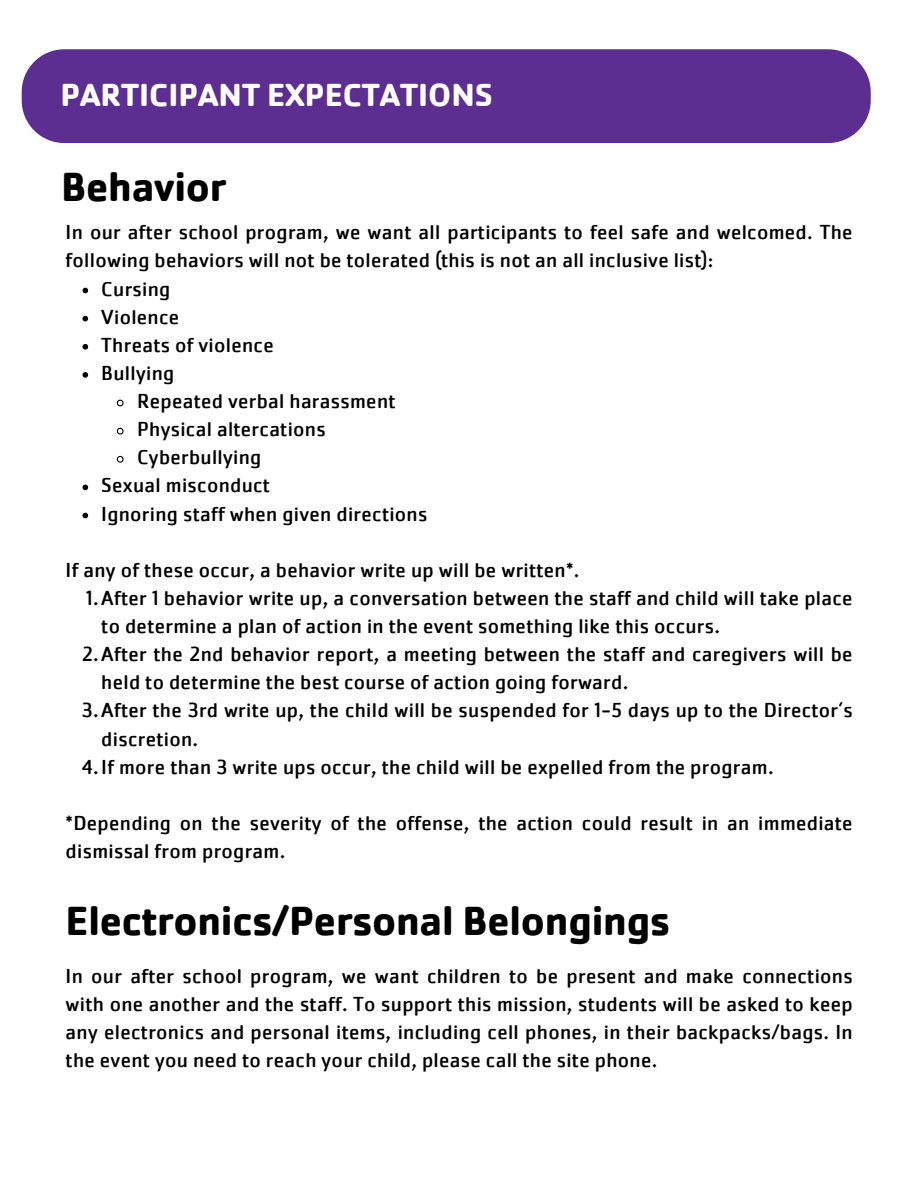
<style>
.page{position:relative;width:918px;height:1188px;background:#fff}
.page>*{position:absolute;margin:0;border:0;box-sizing:border-box;transform-origin:0 0}
.t1{font:700 42px "Cachet W05";letter-spacing:-.005em;color:#000}
.t2{font:700 33px "Cachet W05";color:#fff}
.t3{font:21px/28.2px "Cachet W05";letter-spacing:.015em;color:#000}
</style>
<div class="page">
<div style="left:22px;top:49px;width:849px;height:94px;background:#5c2e91"></div>
<svg style="left:83px;top:288px;width:5px;height:5px"></svg>
<svg style="left:83px;top:316px;width:5px;height:5px"></svg>
<svg style="left:83px;top:344px;width:5px;height:6px"></svg>
<svg style="left:83px;top:372px;width:5px;height:6px"></svg>
<svg style="left:116px;top:399px;width:8px;height:8px"></svg>
<svg style="left:116px;top:427px;width:8px;height:8px"></svg>
<svg style="left:116px;top:455px;width:8px;height:8px"></svg>
<svg style="left:83px;top:485px;width:5px;height:5px"></svg>
<svg style="left:83px;top:513px;width:5px;height:5px"></svg>
<h3 class="t2" style="left:61px;top:74px;width:434px">PARTICIPANT EXPECTATIONS</h3>
<p class="t1" style="left:61px;top:160px;width:167px">Behavior</p>
<h2 class="t3" style="left:66px;top:218px;width:789px">In our after school program, we want all participants to feel safe and welcomed. The following behaviors will not be tolerated (this is not an all inclusive list):</h2>
<h1 class="t3" style="left:101px;top:275px;width:71px">Cursing</h1>
<h3 class="t3" style="left:101px;top:303px;width:79px">Violence</h3>
<p class="t3" style="left:101px;top:331px;width:174px">Threats of violence</p>
<p class="t3" style="left:101px;top:359px;width:75px">Bullying</p>
<p class="t3" style="left:137px;top:387px;width:260px">Repeated verbal harassment</p>
<p class="t3" style="left:137px;top:415px;width:190px">Physical altercations</p>
<p class="t3" style="left:137px;top:443px;width:126px">Cyberbullying</p>
<p class="t3" style="left:101px;top:472px;width:170px">Sexual misconduct</p>
<p class="t3" style="left:101px;top:500px;width:328px">Ignoring staff when given directions</p>
<p class="t3" style="left:66px;top:556px;width:515px">If any of these occur, a behavior write up will be written*.</p>
<p class="t3" style="left:101px;top:584px;width:753px;text-indent:-15px">1.After 1 behavior write up, a conversation between the staff and child will take place to determine a plan of action in the event something like this occurs.</p>
<h3 class="t3" style="left:101px;top:640px;width:753px;text-indent:-19px">2.After the 2nd behavior report, a meeting between the staff and caregivers will be held to determine the best course of action going forward.</h3>
<p class="t3" style="left:101px;top:697px;width:753px;text-indent:-19px">3.After the 3rd write up, the child will be suspended for 1-5 days up to the Director’s discretion.</p>
<p class="t3" style="left:82px;top:753px;width:693px">4.If more than 3 write ups occur, the child will be expelled from the program.</p>
<p class="t3" style="left:66px;top:809px;width:789px">*Depending on the severity of the offense, the action could result in an immediate dismissal from program.</p>
<h1 class="t1" style="left:66px;top:894px;width:606px">Electronics/Personal Belongings</h1>
<h3 class="t3" style="left:66px;top:962px;width:789px;text-align:justify">In our after school program, we want children to be present and make connections with one another and the staff. To support this mission, students will be asked to keep any electronics and personal items, including cell phones, in their backpacks/bags. In the event you need to reach your child, please call the site phone.</h3>
</div>
